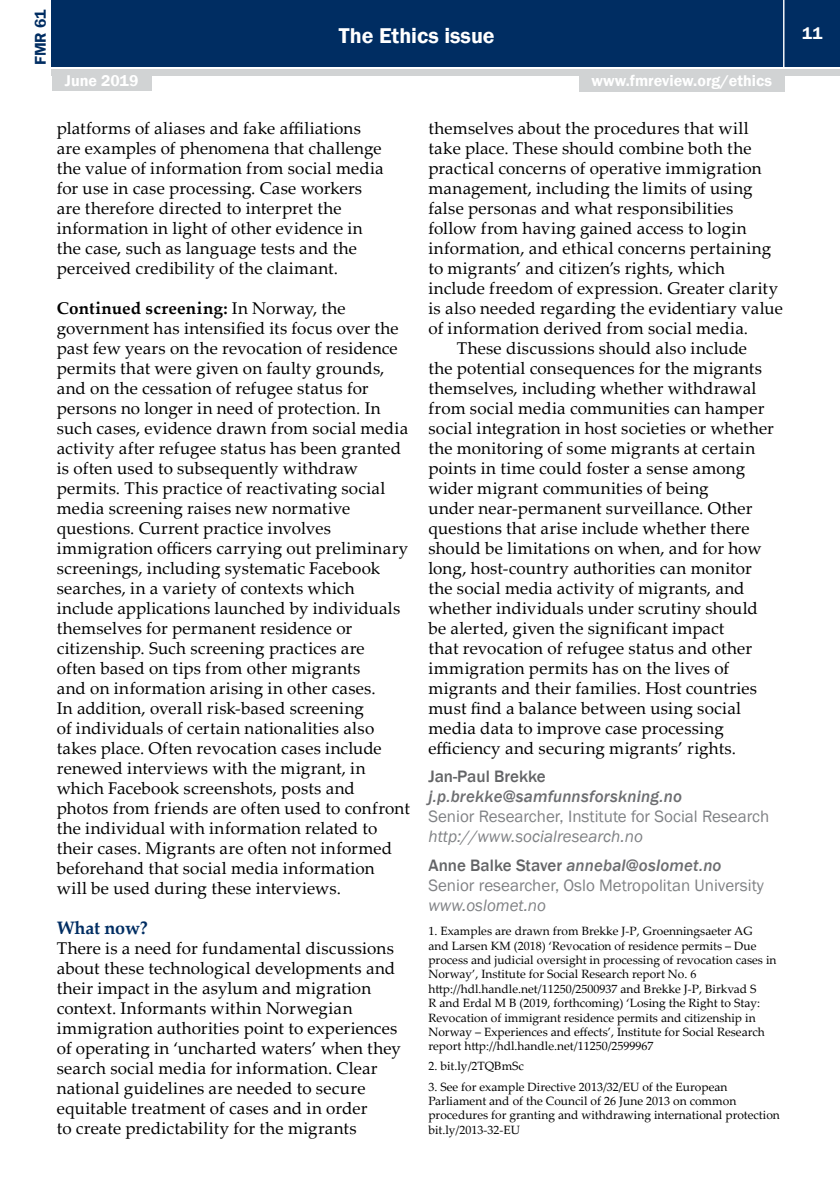
<style>
.page{position:relative;width:840px;height:1191px;background:#fff}
.page>*{position:absolute;margin:0;border:0;box-sizing:border-box;transform-origin:0 0}
.t1{font:600 22px "Franklin Gothic";color:#fff}
.t2{font:700 18px "Palatino Linotype";letter-spacing:-.01em;color:#002d62}
.t3{font:17px/20px "Palatino Linotype";letter-spacing:.01em;color:#000}
.t4{font:17px "Franklin Gothic";color:#808285}
.t5{font:italic 17px/28.6px "Franklin Gothic";color:#808285}
.t6{font:italic 500 17px "Franklin Gothic";letter-spacing:.01em;color:#6d6e71}
.t7{font:500 17px "Franklin Gothic";color:#636466}
.t8{font:600 17px "Franklin Gothic";color:#fff}
.t9{font:600 16px "Franklin Gothic";color:#fff}
.t10{font:600 16px "Franklin Gothic";color:#002d62}
.t11{font:12px/14.4px "Palatino Linotype";color:#000}
.s1{font-weight:700}
.s2{font-weight:500;font-style:normal;color:#636466}
.s3{font-weight:500;color:#6d6e71}
</style>
<div class="page">
<div style="left:52px;top:0;width:787px;height:66px;background:#002d62"></div>
<div style="left:52px;top:69px;width:787px;height:6px;background:#d1d3d4"></div>
<hr style="left:782px;top:0;width:2px;height:68px;background:#fff">
<div style="left:52px;top:73px;width:99px;height:18px;background:#d1d3d4"></div>
<div style="left:578px;top:74px;width:206px;height:18px;background:#d1d3d4"></div>
<p class="t10" style="left:31px;top:65px;width:57px;rotate:-90deg">FMR 61</p>
<p class="t1" style="left:339px;top:22px;width:157px">The Ethics issue</p>
<p class="t9" style="left:65px;top:71px;width:75px">June 2019</p>
<p class="t9" style="left:591px;top:71px;width:182px">www.fmreview.org/ethics</p>
<p class="t3" style="left:57px;top:117px;width:328px">platforms of aliases and fake affiliations are examples of phenomena that challenge the value of information from social media for use in case processing. Case workers are therefore directed to interpret the information in light of other evidence in the case, such as language tests and the perceived credibility of the claimant.</p>
<p class="t3" style="left:57px;top:297px;width:354px"><span class="s1">Continued screening:</span> In Norway, the government has intensified its focus over the past few years on the revocation of residence permits that were given on faulty grounds, and on the cessation of refugee status for persons no longer in need of protection. In such cases, evidence drawn from social media activity after refugee status has been granted is often used to subsequently withdraw permits. This practice of reactivating social media screening raises new normative questions. Current practice involves immigration officers carrying out preliminary screenings, including systematic Facebook searches, in a variety of contexts which include applications launched by individuals themselves for permanent residence or citizenship. Such screening practices are<br>often based on tips from other migrants<br>and on information arising in other cases.<br>In addition, overall risk-based screening<br>of individuals of certain nationalities also takes place. Often revocation cases include renewed interviews with the migrant, in which Facebook screenshots, posts and photos from friends are often used to confront the individual with information related to their cases. Migrants are often not informed beforehand that social media information<br>will be used during these interviews.</p>
<p class="t2" style="left:57px;top:915px;width:93px">What now?</p>
<p class="t3" style="left:57px;top:937px;width:345px">There is a need for fundamental discussions about these technological developments and their impact in the asylum and migration context. Informants within Norwegian immigration authorities point to experiences of operating in ‘uncharted waters’ when they search social media for information. Clear national guidelines are needed to secure equitable treatment of cases and in order<br>to create predictability for the migrants</p>
<p class="t3" style="left:428px;top:117px;width:321px">themselves about the procedures that will</p>
<p class="t3" style="left:428px;top:137px;width:324px">take place. These should combine both the</p>
<p class="t3" style="left:428px;top:157px;width:335px">practical concerns of operative immigration</p>
<p class="t3" style="left:428px;top:177px;width:325px">management, including the limits of using</p>
<p class="t3" style="left:428px;top:197px;width:306px">false personas and what responsibilities</p>
<p class="t3" style="left:428px;top:217px;width:319px">follow from having gained access to login</p>
<p class="t3" style="left:428px;top:237px;width:344px">information, and ethical concerns pertaining</p>
<p class="t3" style="left:428px;top:257px;width:298px">to migrants’ and citizen’s rights, which</p>
<p class="t3" style="left:428px;top:277px;width:351px">include freedom of expression. Greater clarity</p>
<p class="t3" style="left:428px;top:297px;width:356px">is also needed regarding the evidentiary value</p>
<p class="t3" style="left:428px;top:317px;width:321px">of information derived from social media.</p>
<p class="t3" style="left:456px;top:337px;width:292px">These discussions should also include</p>
<p class="t3" style="left:428px;top:357px;width:335px">the potential consequences for the migrants</p>
<p class="t3" style="left:428px;top:377px;width:329px">themselves, including whether withdrawal</p>
<p class="t3" style="left:428px;top:397px;width:337px">from social media communities can hamper</p>
<p class="t3" style="left:428px;top:417px;width:347px">social integration in host societies or whether</p>
<p class="t3" style="left:428px;top:437px;width:328px">the monitoring of some migrants at certain</p>
<p class="t3" style="left:428px;top:457px;width:318px">points in time could foster a sense among</p>
<p class="t3" style="left:428px;top:477px;width:282px">wider migrant communities of being</p>
<p class="t3" style="left:428px;top:497px;width:325px">under near-permanent surveillance. Other</p>
<p class="t3" style="left:428px;top:517px;width:322px">questions that arise include whether there</p>
<p class="t3" style="left:428px;top:537px;width:334px">should be limitations on when, and for how</p>
<p class="t3" style="left:428px;top:557px;width:324px">long, host-country authorities can monitor</p>
<p class="t3" style="left:428px;top:577px;width:317px">the social media activity of migrants, and</p>
<p class="t3" style="left:428px;top:597px;width:331px">whether individuals under scrutiny should</p>
<p class="t3" style="left:428px;top:617px;width:297px">be alerted, given the significant impact</p>
<p class="t3" style="left:428px;top:637px;width:325px">that revocation of refugee status and other</p>
<p class="t3" style="left:428px;top:657px;width:302px">immigration permits has on the lives of</p>
<p class="t3" style="left:428px;top:677px;width:330px">migrants and their families. Host countries</p>
<p class="t3" style="left:428px;top:697px;width:314px">must find a balance between using social</p>
<p class="t3" style="left:428px;top:717px;width:297px">media data to improve case processing</p>
<p class="t3" style="left:428px;top:737px;width:309px">efficiency and securing migrants’ rights.</p>
<p class="t7" style="left:428px;top:766px;width:119px">Jan-Paul Brekke</p>
<p class="t6" style="left:428px;top:786px;width:255px">j.p.brekke@samfunnsforskning.no</p>
<p class="t4" style="left:428px;top:806px;width:342px">Senior Researcher, Institute for Social Research</p>
<p class="t5" style="left:428px;top:822px;width:294px">http://www.socialresearch.no<br><span class="s2">Anne Balke Staver</span> <span class="s3">annebal@oslomet.no</span></p>
<p class="t4" style="left:428px;top:874px;width:337px">Senior researcher, Oslo Metropolitan University</p>
<p class="t5" style="left:428px;top:891px;width:119px">www.oslomet.no</p>
<p class="t11" style="left:428px;top:923px;width:349px">1. Examples are drawn from Brekke J-P, Groenningsaeter AG<br>and Larsen KM (2018) ‘Revocation of residence permits – Due process and judicial oversight in processing of revocation cases in Norway’, Institute for Social Research report No. 6 http://hdl.handle.net/11250/2500937 and Brekke J-P, Birkvad S<br>R and Erdal M B (2019, forthcoming) ‘Losing the Right to Stay:<br>Revocation of immigrant residence permits and citizenship in Norway – Experiences and effects’, Institute for Social Research report http://hdl.handle.net/11250/2599967</p>
<p class="t11" style="left:428px;top:1058px;width:97px">2. bit.ly/2TQBmSc</p>
<p class="t11" style="left:428px;top:1078px;width:353px">3. See for example Directive 2013/32/EU of the European Parliament and of the Council of 26 June 2013 on common procedures for granting and withdrawing international protection bit.ly/2013-32-EU</p>
<p class="t8" style="left:801px;top:23px;width:22px">11</p>
</div>
